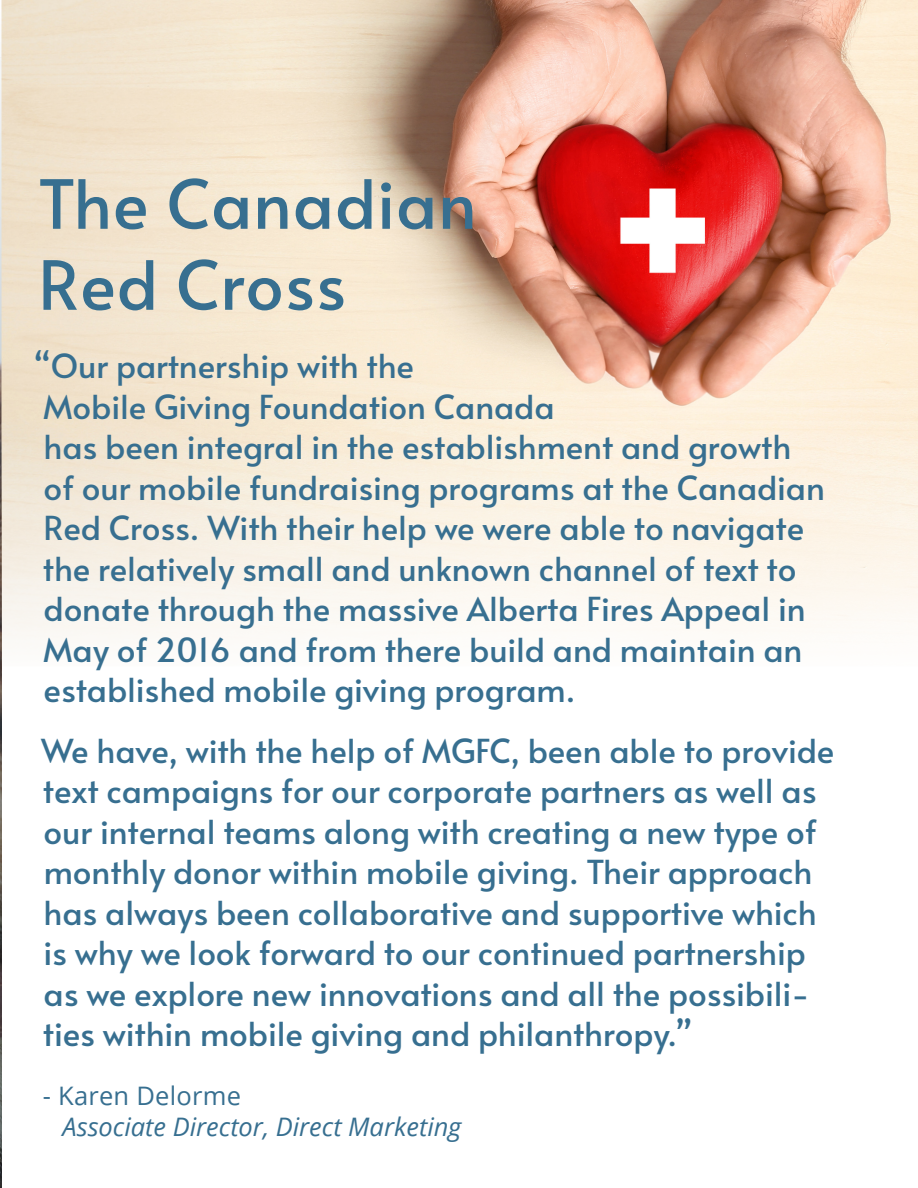
<style>
.page{position:relative;width:918px;height:1188px;background:#fff}
.page>*{position:absolute;margin:0;border:0;box-sizing:border-box;transform-origin:0 0}
.Page_Section_Title_h{font:67.5px/81px "Alata";letter-spacing:.01em;color:#376f90}
.Page_Section_Title_h-2{font:33px/40.5px "Alata";letter-spacing:-.005em;color:#376f90}
.Pop_Out_Box{font:italic 25.5px "Open Sans";color:#376f90}
.Page_Section_Title_h-3{font:25.5px "Open Sans";letter-spacing:.01em;color:#376f90}
</style>
<div class="page">
<hr style="left:0;top:0;width:2px;height:1188px;background:#0f384e">
<img style="left:0;top:1116px;width:2px;height:72px">
<img style="left:2px;top:0;width:916px;height:638px">
<p class="Page_Section_Title_h" style="left:38px;top:156px;width:440px">The Canadian<br>Red Cross</p>
<p class="Page_Section_Title_h-2" style="left:35px;top:342px;width:792px">“Our partnership with the<br>Mobile Giving Foundation Canada<br>has been integral in the establishment and growth<br>of our mobile fundraising programs at the Canadian Red Cross. With their help we were able to navigate the relatively small and unknown channel of text to donate through the massive Alberta Fires Appeal in May of 2016 and from there build and maintain an established mobile giving program.</p>
<p class="Page_Section_Title_h-2" style="left:41px;top:727px;width:795px">We have, with the help of MGFC, been able to provide text campaigns for our corporate partners as well as our internal teams along with creating a new type of monthly donor within mobile giving. Their approach has always been collaborative and supportive which is why we look forward to our continued partnership as we explore new innovations and all the possibili&shy;ties within mobile giving and philanthropy.”</p>
<p class="Page_Section_Title_h-3" style="left:43px;top:1078px;width:200px">- Karen Delorme</p>
<p class="Pop_Out_Box" style="left:63px;top:1110px;width:400px">Associate Director, Direct Marketing</p>
</div>
